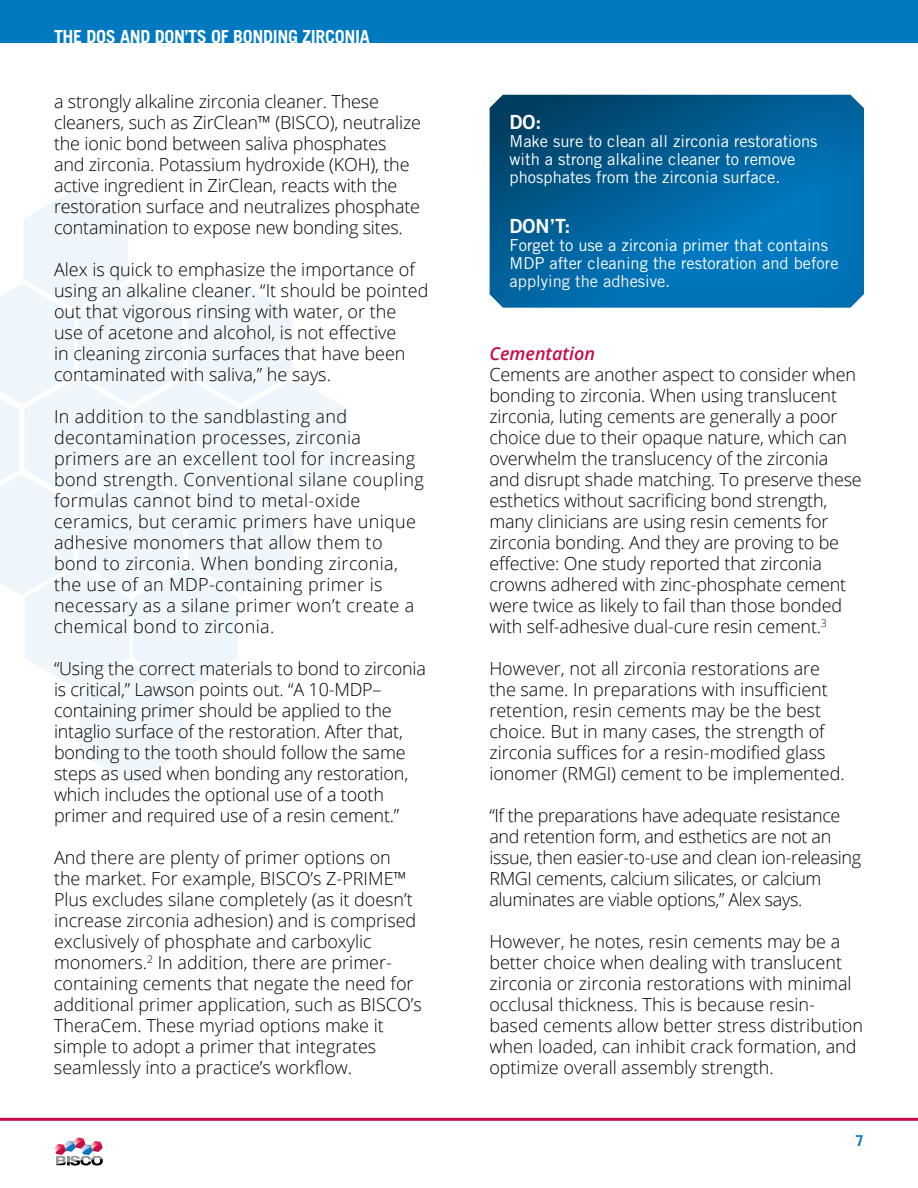
<style>
.page{position:relative;width:918px;height:1188px;background:#fff}
.page>*{position:absolute;margin:0;border:0;box-sizing:border-box;transform-origin:0 0}
.t1{font:19.5px "Trade Gothic LT Std Bd 2";color:#fff}
.t2{font:300 18px/21px "Open Sans";color:#000}
.t3{font:300 18px/21px "Open Sans";letter-spacing:.02em;color:#000}
.t4{font:300 18px/21px "Open Sans";letter-spacing:-.02em;color:#000}
.t5{font:700 18px "Trade Gothic LT Std";letter-spacing:-.02em;color:#fff}
.t6{font:italic 600 18px "Open Sans";color:#c60c46}
.t7{font:16.5px/18px "Trade Gothic LT Std";color:#fff}
.t8{font:700 15px "Trade Gothic LT Std";color:#0079c1}
</style>
<div class="page">
<div style="left:0;top:0;width:918px;height:42px;background:#0079c1"></div>
<hr style="left:0;top:1118px;width:918px;height:3px;background:#c60c46">
<svg style="left:54px;top:1138px;width:49px;height:27px"></svg>
<svg style="left:0;top:189px;width:347px;height:594px"></svg>
<div style="left:476px;top:84px;width:400px;height:225px;background:#000;opacity:.08"></div>
<p class="t5" style="left:54px;top:26px;width:317px">THE DOS AND DON’TS OF BONDING ZIRCONIA</p>
<p class="t2" style="left:54px;top:90px;width:369px">a strongly alkaline zirconia cleaner. These cleaners, such as ZirClean™ (BISCO), neutralize the ionic bond between saliva phosphates and zirconia. Potassium hydroxide (KOH), the active ingredient in ZirClean, reacts with the restoration surface and neutralizes phosphate contamination to expose new bonding sites.</p>
<p class="t2" style="left:54px;top:259px;width:376px">Alex is quick to emphasize the importance of using an alkaline cleaner. “It should be pointed out that vigorous rinsing with water, or the use of acetone and alcohol, is not effective<br>in cleaning zirconia surfaces that have been contaminated with saliva,” he says.</p>
<p class="t3" style="left:54px;top:406px;width:371px">In addition to the sandblasting and decontamination processes, zirconia primers are an excellent tool for increasing bond strength. Conventional silane coupling formulas cannot bind to metal-oxide ceramics, but ceramic primers have unique adhesive monomers that allow them to bond to zirconia. When bonding zirconia, the use of an MDP-containing primer is necessary as a silane primer won’t create a chemical bond to zirconia.</p>
<p class="t2" style="left:54px;top:658px;width:374px">“Using the correct materials to bond to zirconia is critical,” Lawson points out. “A 10-MDP– containing primer should be applied to the intaglio surface of the restoration. After that, bonding to the tooth should follow the same steps as used when bonding any restoration, which includes the optional use of a tooth primer and required use of a resin cement.”</p>
<p class="t2" style="left:54px;top:847px;width:369px">And there are plenty of primer options on the market. For example, BISCO’s Z-PRIME™ Plus excludes silane completely (as it doesn’t increase zirconia adhesion) and is comprised exclusively of phosphate and carboxylic monomers.<sup>2</sup> In addition, there are primer&shy;containing cements that negate the need for additional primer application, such as BISCO’s TheraCem. These myriad options make it simple to adopt a primer that integrates seamlessly into a practice’s workflow.</p>
<p class="t1" style="left:510px;top:110px;width:33px">DO:</p>
<p class="t7" style="left:510px;top:132px;width:309px">Make sure to clean all zirconia restorations with a strong alkaline cleaner to remove phosphates from the zirconia surface.</p>
<p class="t1" style="left:510px;top:214px;width:62px">DON’T:</p>
<p class="t7" style="left:510px;top:236px;width:331px">Forget to use a zirconia primer that contains<br>MDP after cleaning the restoration and before applying the adhesive.</p>
<p class="t6" style="left:489px;top:341px;width:107px">Cementation</p>
<p class="t2" style="left:489px;top:364px;width:374px">Cements are another aspect to consider when bonding to zirconia. When using translucent zirconia, luting cements are generally a poor choice due to their opaque nature, which can overwhelm the translucency of the zirconia and disrupt shade matching. To preserve these esthetics without sacrificing bond strength, many clinicians are using resin cements for zirconia bonding. And they are proving to be effective: One study reported that zirconia crowns adhered with zinc-phosphate cement were twice as likely to fail than those bonded with self-adhesive dual-cure resin cement.<sup>3</sup></p>
<p class="t2" style="left:489px;top:657px;width:357px">However, not all zirconia restorations are the same. In preparations with insufficient retention, resin cements may be the best choice. But in many cases, the strength of zirconia suffices for a resin-modified glass ionomer (RMGI) cement to be implemented.</p>
<p class="t4" style="left:489px;top:805px;width:373px">“If the preparations have adequate resistance and retention form, and esthetics are not an issue, then easier-to-use and clean ion-releasing RMGI cements, calcium silicates, or calcium aluminates are viable options,” Alex says.</p>
<p class="t2" style="left:489px;top:931px;width:375px">However, he notes, resin cements may be a better choice when dealing with translucent zirconia or zirconia restorations with minimal occlusal thickness. This is because resin&shy;based cements allow better stress distribution when loaded, can inhibit crack formation, and optimize overall assembly strength.</p>
<p class="t8" style="left:856px;top:1131px;width:10px">7</p>
</div>
